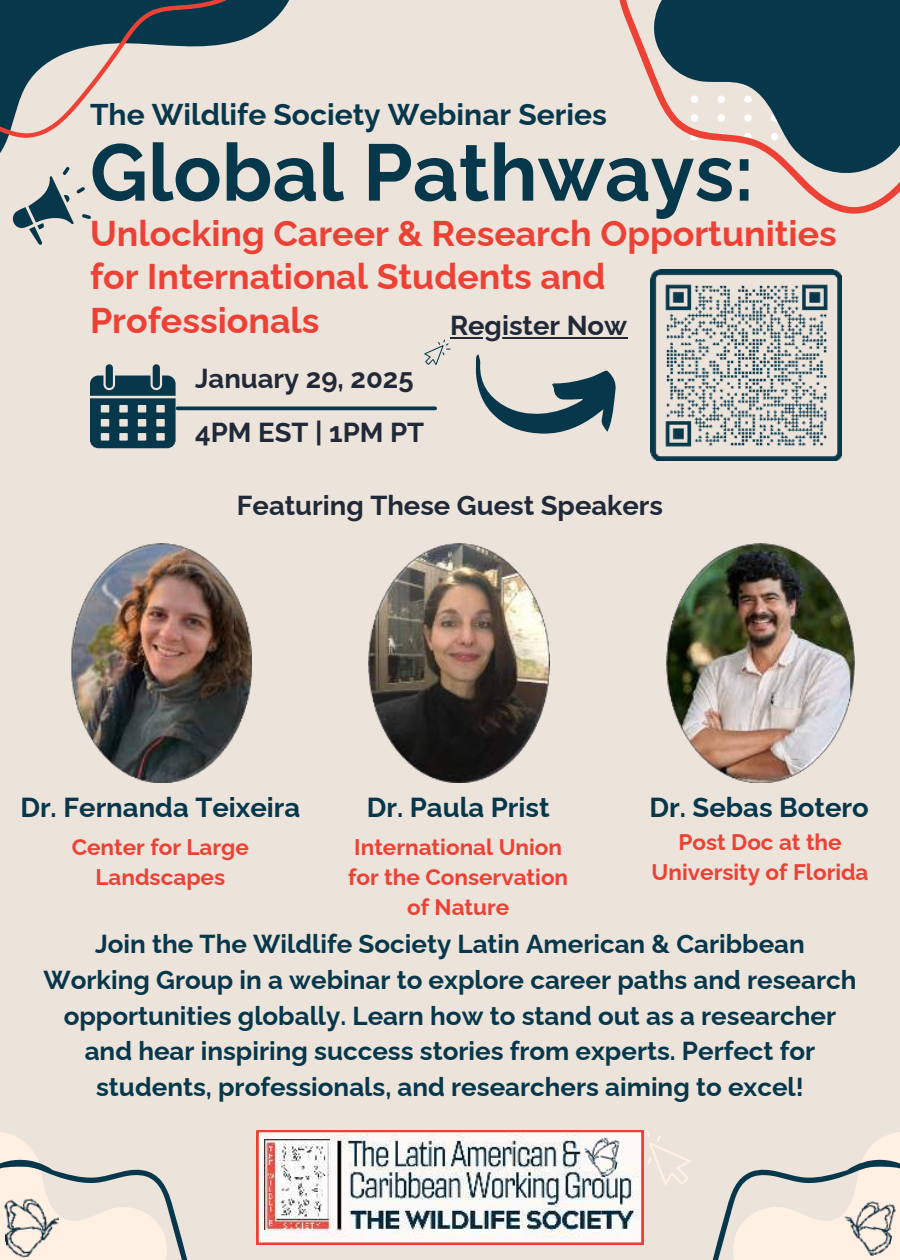
<style>
.page{position:relative;width:900px;height:1260px;background:#ece4db}
.page>*{position:absolute;margin:0;border:0;box-sizing:border-box;transform-origin:0 0}
.t1{font:700 80px "Raleway";color:#07374b}
.t2{font:700 35.75px/43px "Raleway";color:#ee4136}
.t3{font:700 30px "Raleway";color:#07374b}
.t4{font:700 27.5px/54px "Raleway";color:#212938}
.t5{font:700 27.5px "Raleway";color:#07374b}
.t6{font:700 26px/35.5px "Raleway";color:#07374b;text-align:center}
.t7{font:700 22.5px/30px "Raleway";color:#ee4136;text-align:center}
</style>
<div class="page">
<svg style="left:619px;top:0;width:281px;height:214px"></svg>
<svg style="left:712px;top:1132px;width:188px;height:128px"></svg>
<img style="left:837px;top:1195px;width:62px;height:64px">
<svg style="left:0;top:1132px;width:188px;height:128px"></svg>
<img style="left:0;top:1194px;width:64px;height:66px">
<svg style="left:0;top:0;width:290px;height:153px"></svg>
<svg style="left:0;top:0;width:259px;height:138px"></svg>
<svg style="left:177px;top:406px;width:258px;height:4px"></svg>
<svg style="left:90px;top:364px;width:86px;height:84px"></svg>
<img style="left:650px;top:269px;width:192px;height:191px">
<img style="left:368px;top:543px;width:182px;height:239px">
<img style="left:71px;top:543px;width:180px;height:239px">
<img style="left:666px;top:543px;width:188px;height:239px">
<svg style="left:476px;top:354px;width:140px;height:80px"></svg>
<hr style="left:450px;top:337px;width:177px;height:2px;background:#212938">
<svg style="left:13px;top:167px;width:78px;height:78px"></svg>
<svg style="left:257px;top:1130px;width:433px;height:114px;background:#cec9c8"></svg>
<img style="left:579px;top:1134px;width:43px;height:45px">
<img style="left:264px;top:1140px;width:65px;height:89px">
<svg style="left:424px;top:340px;width:26px;height:25px"></svg>
<p class="t3" style="left:90px;top:90px;width:518px">The Wildlife Society Webinar Series</p>
<h1 class="t1" style="left:90px;top:109px;width:665px">Global Pathways:</h1>
<h2 class="t2" style="left:90px;top:208px;width:748px">Unlocking Career &amp; Research Opportunities for International Students and<br>Professionals</h2>
<p class="t4" style="left:450px;top:295px;width:179px">Register Now</p>
<p class="t4" style="left:195px;top:349px;width:231px">January 29, 2025<br>4PM EST | 1PM PT</p>
<p class="t4" style="left:237px;top:475px;width:428px">Featuring These Guest Speakers</p>
<p class="t5" style="left:20px;top:785px;width:281px">Dr. Fernanda Teixeira</p>
<p class="t5" style="left:367px;top:785px;width:184px">Dr. Paula Prist</p>
<p class="t5" style="left:649px;top:785px;width:221px">Dr. Sebas Botero</p>
<p class="t7" style="left:348px;top:830px;width:222px">International Union for the Conservation of Nature</p>
<p class="t7" style="left:72px;top:830px;width:179px">Center for Large<br>Landscapes</p>
<p class="t7" style="left:652px;top:825px;width:218px">Post Doc at the<br>University of Florida</p>
<p class="t6" style="left:43px;top:923px;width:815px">Join the The Wildlife Society Latin American &amp; Caribbean Working Group in a webinar to explore career paths and research opportunities globally. Learn how to stand out as a researcher and hear inspiring success stories from experts. Perfect for students, professionals, and researchers aiming to excel!</p>
</div>
